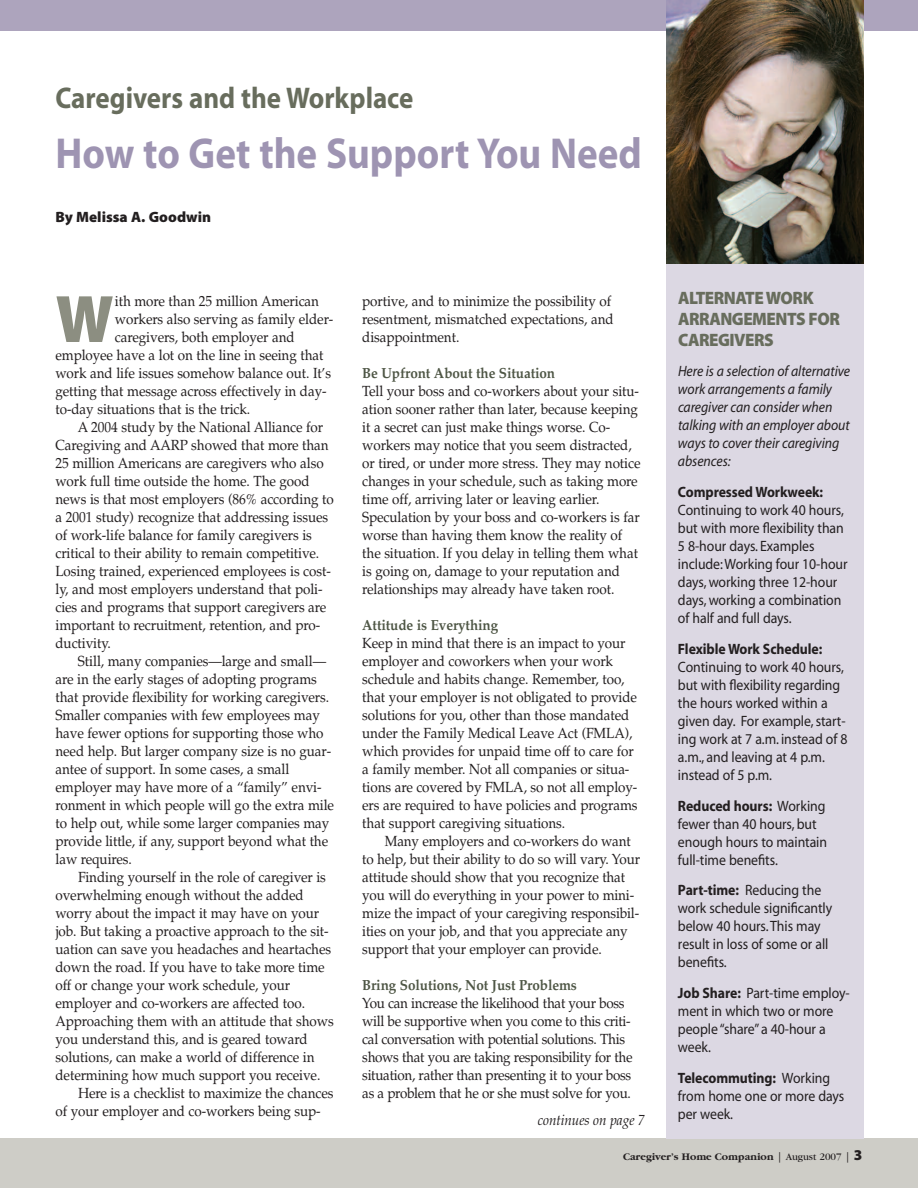
<style>
.page{position:relative;width:918px;height:1188px;background:#fff}
.page>*{position:absolute;margin:0;border:0;box-sizing:border-box;transform-origin:0 0}
.t1{font:900 67.65px "Myriad Pro";color:#8c8e81;scale:.95 1}
.t2{font:700 43.5px "Myriad";color:#9e94b2;scale:.9 1}
.t3{font:700 30px "Myriad";color:#686d5d;scale:.9 1}
.t4{font:900 18px/21px "Myriad Pro";letter-spacing:-.03em;color:#686d5d;scale:.95 1}
.t5{font:15px/18px "Myriad";letter-spacing:-.005em;color:#231f20;scale:.92 1}
.t6{font:italic 15px/18px "Myriad";letter-spacing:-.005em;color:#231f20;scale:.92 1}
.t7{font:700 15px "Myriad";letter-spacing:-.005em;color:#231f20;scale:.92 1}
.t8{font:900 15px "Myriad Pro";color:#231f20}
.t9{font:14.7px/18px "Palatino";letter-spacing:-.005em;color:#231f20;scale:.92 1}
.t10{font:700 14.7px "Palatino";letter-spacing:-.005em;color:#4e5645;scale:.92 1}
.t11{font:italic 14.7px "Palatino";letter-spacing:-.005em;color:#231f20;scale:.92 1}
.t12{font:700 10.5px "Garamond";color:#231f20}
.s1{font-weight:700}
.s2{font-family:"Myriad";font-weight:400}
.s3{font-weight:400}
.s4{font-family:"Myriad Pro";font-weight:900;font-size:15px}
</style>
<div class="page">
<div style="left:0;top:1138px;width:918px;height:50px;background:#cecdc7"></div>
<div style="left:0;top:0;width:918px;height:32px;background:#ada4bd"></div>
<div style="left:666px;top:263px;width:198px;height:875px;background:#dcd8e3"></div>
<img style="left:666px;top:0;width:198px;height:263px">
<h3 class="t3" style="left:56px;top:87px;width:399px">Caregivers and the Workplace</h3>
<h2 class="t2" style="left:56px;top:137px;width:653px">How to Get the Support You Need</h2>
<p class="t8" style="left:56px;top:211px;width:157px">By Melissa A. Goodwin</p>
<h1 class="t1" style="left:56px;top:294px;width:63px">W</h1>
<p class="t9" style="left:115px;top:292px;width:223px">ith more than 25 million American</p>
<p class="t9" style="left:115px;top:310px;width:239px">workers also serving as family elder-</p>
<p class="t9" style="left:115px;top:328px;width:197px">caregivers, both employer and</p>
<p class="t9" style="left:55px;top:346px;width:293px">employee have a lot on the line in seeing that</p>
<p class="t9" style="left:55px;top:364px;width:301px">work and life issues somehow balance out. It’s</p>
<p class="t9" style="left:55px;top:382px;width:296px">getting that message across effectively in day-</p>
<p class="t9" style="left:55px;top:400px;width:213px">to-day situations that is the trick.</p>
<p class="t9" style="left:78px;top:418px;width:268px">A 2004 study by the National Alliance for</p>
<p class="t9" style="left:55px;top:436px;width:298px">Caregiving and AARP showed that more than</p>
<p class="t9" style="left:55px;top:454px;width:293px">25 million Americans are caregivers who also</p>
<p class="t9" style="left:55px;top:472px;width:278px">work full time outside the home. The good</p>
<p class="t9" style="left:56px;top:490px;width:304px">news is that most employers (86% according to</p>
<p class="t9" style="left:55px;top:508px;width:298px">a 2001 study) recognize that addressing issues</p>
<p class="t9" style="left:55px;top:526px;width:280px">of work-life balance for family caregivers is</p>
<p class="t9" style="left:55px;top:544px;width:288px">critical to their ability to remain competitive.</p>
<p class="t9" style="left:55px;top:562px;width:301px">Losing trained, experienced employees is cost-</p>
<p class="t9" style="left:56px;top:580px;width:292px">ly, and most employers understand that poli-</p>
<p class="t9" style="left:56px;top:598px;width:296px">cies and programs that support caregivers are</p>
<p class="t9" style="left:55px;top:616px;width:289px">important to recruitment, retention, and pro-</p>
<p class="t9" style="left:56px;top:634px;width:62px">ductivity.</p>
<p class="t9" style="left:78px;top:652px;width:271px">Still, many companies—large and small—</p>
<p class="t9" style="left:55px;top:670px;width:286px">are in the early stages of adopting programs</p>
<p class="t9" style="left:55px;top:688px;width:299px">that provide flexibility for working caregivers.</p>
<p class="t9" style="left:55px;top:706px;width:289px">Smaller companies with few employees may</p>
<p class="t9" style="left:55px;top:724px;width:293px">have fewer options for supporting those who</p>
<p class="t9" style="left:55px;top:742px;width:301px">need help. But larger company size is no guar-</p>
<p class="t9" style="left:55px;top:760px;width:256px">antee of support. In some cases, a small</p>
<p class="t9" style="left:55px;top:778px;width:291px">employer may have more of a “family” envi-</p>
<p class="t9" style="left:55px;top:796px;width:304px">ronment in which people will go the extra mile</p>
<p class="t9" style="left:55px;top:814px;width:299px">to help out, while some larger companies may</p>
<p class="t9" style="left:56px;top:832px;width:298px">provide little, if any, support beyond what the</p>
<p class="t9" style="left:56px;top:850px;width:85px">law requires.</p>
<p class="t9" style="left:78px;top:868px;width:271px">Finding yourself in the role of caregiver is</p>
<p class="t9" style="left:56px;top:886px;width:271px">overwhelming enough without the added</p>
<p class="t9" style="left:56px;top:904px;width:288px">worry about the impact it may have on your</p>
<p class="t9" style="left:56px;top:922px;width:298px">job. But taking a proactive approach to the sit-</p>
<p class="t9" style="left:56px;top:940px;width:301px">uation can save you headaches and heartaches</p>
<p class="t9" style="left:56px;top:958px;width:294px">down the road. If you have to take more time</p>
<p class="t9" style="left:56px;top:976px;width:256px">off or change your work schedule, your</p>
<p class="t9" style="left:56px;top:994px;width:273px">employer and co-workers are affected too.</p>
<p class="t9" style="left:56px;top:1012px;width:304px">Approaching them with an attitude that shows</p>
<p class="t9" style="left:56px;top:1030px;width:276px">you understand this, and is geared toward</p>
<p class="t9" style="left:56px;top:1048px;width:283px">solutions, can make a world of difference in</p>
<p class="t9" style="left:56px;top:1066px;width:289px">determining how much support you receive.</p>
<p class="t9" style="left:78px;top:1084px;width:279px">Here is a checklist to maximize the chances</p>
<p class="t9" style="left:56px;top:1102px;width:290px">of your employer and co-workers being sup-</p>
<p class="t9" style="left:362px;top:292px;width:275px">portive, and to minimize the possibility of resentment, mismatched expectations, and disappointment.</p>
<p class="t10" style="left:362px;top:364px;width:211px">Be Upfront About the Situation</p>
<p class="t9" style="left:362px;top:382px;width:304px">Tell your boss and co-workers about your situ&shy;ation sooner rather than later, because keeping it a secret can just make things worse. Co&shy;workers may notice that you seem distracted, or tired, or under more stress. They may notice changes in your schedule, such as taking more time off, arriving later or leaving earlier.<br>Speculation by your boss and co-workers is far worse than having them know the reality of the situation. If you delay in telling them what is going on, damage to your reputation and relationships may already have taken root.</p>
<p class="t10" style="left:362px;top:616px;width:149px">Attitude is Everything</p>
<p class="t9" style="left:362px;top:634px;width:301px">Keep in mind that there is an impact to your employer and coworkers when your work schedule and habits change. Remember, too, that your employer is not obligated to provide solutions for you, other than those mandated under the Family Medical Leave Act (FMLA), which provides for unpaid time off to care for a family member. Not all companies or situa&shy;tions are covered by FMLA, so not all employ&shy;ers are required to have policies and programs that support caregiving situations.</p>
<p class="t9" style="left:362px;top:832px;width:303px;text-indent:22px">Many employers and co-workers do want to help, but their ability to do so will vary. Your attitude should show that you recognize that you will do everything in your power to mini&shy;mize the impact of your caregiving responsibil&shy;ities on your job, and that you appreciate any support that your employer can provide.</p>
<p class="t10" style="left:362px;top:976px;width:235px">Bring Solutions, Not Just Problems</p>
<p class="t9" style="left:362px;top:994px;width:295px">You can increase the likelihood that your boss will be supportive when you come to this criti&shy;cal conversation with potential solutions. This shows that you are taking responsibility for the situation, rather than presenting it to your boss as a problem that he or she must solve for you.</p>
<p class="t11" style="left:538px;top:1111px;width:118px">continues on page 7</p>
<p class="t4" style="left:678px;top:289px;width:172px">ALTERNATEWORK<br>ARRANGEMENTS FOR<br>CAREGIVERS</p>
<p class="t6" style="left:678px;top:364px;width:189px">Here is a selection of alternative work arrangements a family caregiver can consider when talking with an employer about ways to cover their caregiving absences:</p>
<p class="t7" style="left:678px;top:486px;width:159px">Compressed Workweek:</p>
<p class="t5" style="left:678px;top:502px;width:186px">Continuing to work 40 hours, but with more flexibility than<br>5 8-hour days. Examples include:Working four 10-hour days, working three 12-hour days, working a combination of half and full days.</p>
<p class="t7" style="left:678px;top:643px;width:158px">Flexible Work Schedule:</p>
<p class="t5" style="left:678px;top:659px;width:186px">Continuing to work 40 hours, but with flexibility regarding the hours worked within a given day. For example, start&shy;ing work at 7 a.m. instead of 8 a.m., and leaving at 4 p.m. instead of 5 p.m.</p>
<p class="t5" style="left:678px;top:798px;width:164px"><span class="s1">Reduced hours:</span> Working fewer than 40 hours, but enough hours to maintain full-time benefits.</p>
<p class="t5" style="left:678px;top:883px;width:169px"><span class="s1">Part-time:</span> Reducing the work schedule significantly below 40 hours.This may result in loss of some or all benefits.</p>
<p class="t5" style="left:678px;top:985px;width:188px"><span class="s1">Job Share:</span> Part-time employ&shy;ment in which two or more people“share” a 40-hour a week.</p>
<p class="t5" style="left:678px;top:1070px;width:182px"><span class="s1">Telecommuting:</span> Working from home one or more days per week.</p>
<p class="t12" style="left:623px;top:1150px;width:241px">Caregiver’s Home Companion <span class="s2">|</span> <span class="s3">August 2007</span> <span class="s2">|</span> <span class="s4">3</span></p>
</div>
